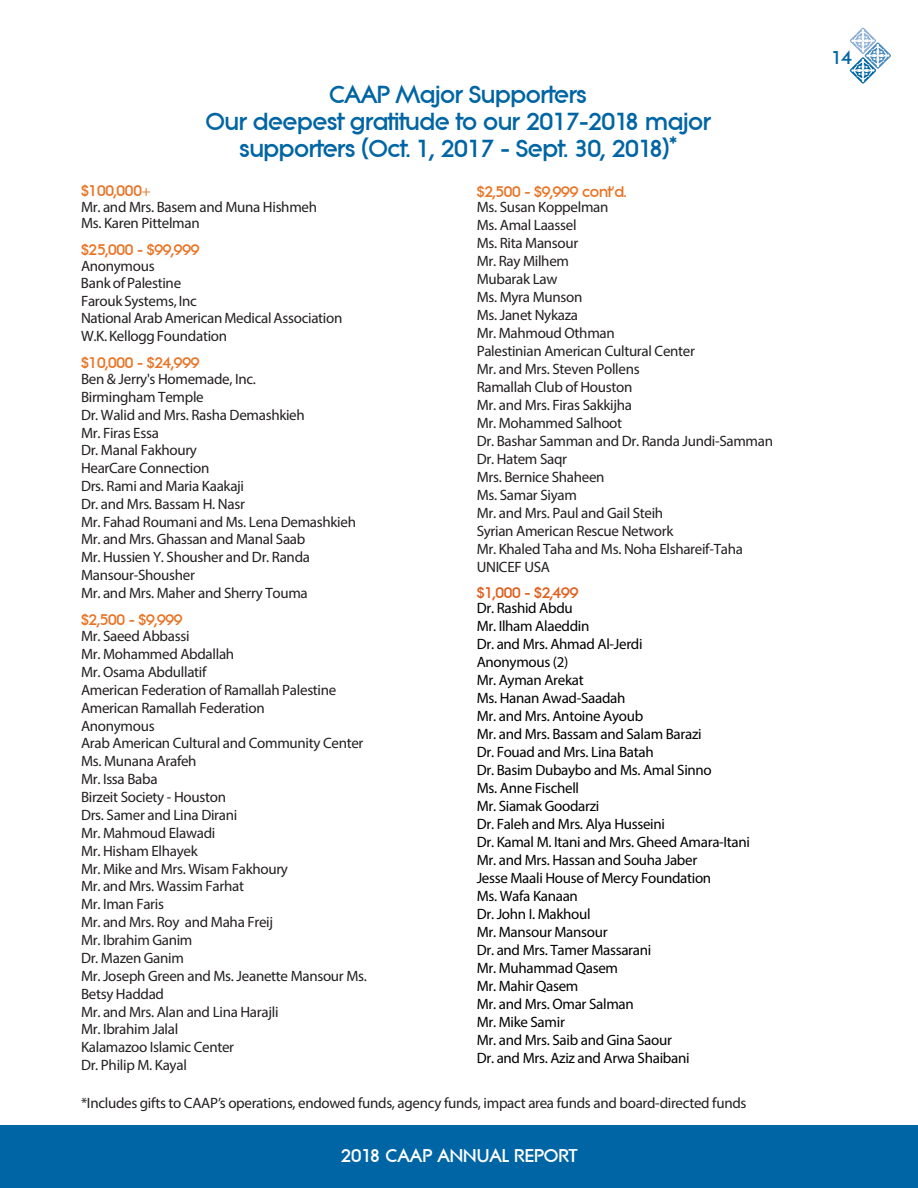
<style>
.page{position:relative;width:918px;height:1188px;background:#fff}
.page>*{position:absolute;margin:0;border:0;box-sizing:border-box;transform-origin:0 0}
.t1{font:24px/27px "Lissen";letter-spacing:-.02em;color:#0065a4;text-align:center}
.t2{font:18px "Lissen";color:#fff}
.t3{font:18px "Lissen";color:#0065a4}
.t4{font:15px/17.9px "Myriad Pro";letter-spacing:-.02em;color:#231f20}
.t5{font:15px/18px "Myriad Pro";letter-spacing:-.02em;color:#000}
.t6{font:15px "Lissen";letter-spacing:-.02em;color:#e97324}
.t7{font:15px "Lissen";letter-spacing:-.02em;color:#e15d1c}
.s1{font-family:"Lissen";color:#e97324}
.s2{color:#e97324}
</style>
<div class="page">
<div style="left:0;top:1125px;width:918px;height:63px;background:#0065a4"></div>
<svg style="left:850px;top:27px;width:41px;height:57px"></svg>
<p class="t1" style="left:205px;top:81px;width:507px">CAAP Major Supporters<br>Our deepest gratitude to our 2017-2018 major supporters (Oct. 1, 2017 - Sept. 30, 2018)*</p>
<p class="t4" style="left:81px;top:184px;width:238px;line-height:15px"><span class="s1">$100,000</span><span class="s2">+<br></span>Mr. and Mrs. Basem and Muna Hishmeh</p>
<p class="t4" style="left:81px;top:210px;width:120px;line-height:27px">Ms. Karen Pittelman <span class="s1">$25,000 - $99,999</span></p>
<p class="t4" style="left:81px;top:257px;width:263px;line-height:17.4px">Anonymous<br>Bank of Palestine<br>Farouk Systems, Inc<br>National Arab American Medical Association<br>W.K. Kellogg Foundation</p>
<p class="t4" style="left:81px;top:354px;width:176px;line-height:16.2px"><span class="s1">$10,000 - $24,999<br></span>Ben &amp; Jerry's Homemade, Inc.</p>
<p class="t4" style="left:81px;top:388px;width:277px">Birmingham Temple<br>Dr. Walid and Mrs. Rasha Demashkieh<br>Mr. Firas Essa<br>Dr. Manal Fakhoury<br>HearCare Connection<br>Drs. Rami and Maria Kaakaji<br>Dr. and Mrs. Bassam H. Nasr<br>Mr. Fahad Roumani and Ms. Lena Demashkieh<br>Mr. and Mrs. Ghassan and Manal Saab<br>Mr. Hussien Y. Shousher and Dr. Randa<br>Mansour-Shousher<br>Mr. and Mrs. Maher and Sherry Touma</p>
<p class="t4" style="left:81px;top:612px;width:110px;line-height:16.2px"><span class="s1">$2,500 - $9,999<br></span>Mr. Saeed Abbassi</p>
<p class="t4" style="left:81px;top:645px;width:287px">Mr. Mohammed Abdallah<br>Mr. Osama Abdullatif<br>American Federation of Ramallah Palestine<br>American Ramallah Federation<br>Anonymous<br>Arab American Cultural and Community Center<br>Ms. Munana Arafeh<br>Mr. Issa Baba<br>Birzeit Society - Houston<br>Drs. Samer and Lina Dirani<br>Mr. Mahmoud Elawadi<br>Mr. Hisham Elhayek<br>Mr. Mike and Mrs. Wisam Fakhoury<br>Mr. and Mrs. Wassim Farhat<br>Mr. Iman Faris<br>Mr. and Mrs. Roy and Maha Freij<br>Mr. Ibrahim Ganim<br>Dr. Mazen Ganim<br>Mr. Joseph Green and Ms. Jeanette Mansour Ms.<br>Betsy Haddad<br>Mr. and Mrs. Alan and Lina Harajli<br>Mr. Ibrahim Jalal<br>Kalamazoo Islamic Center<br>Dr. Philip M. Kayal</p>
<p class="t4" style="left:81px;top:1094px;width:667px">*Includes gifts to CAAP’s operations, endowed funds, agency funds, impact area funds and board-directed funds</p>
<p class="t6" style="left:477px;top:183px;width:151px">$2,500 - $9,999 cont'd.</p>
<p class="t4" style="left:477px;top:198px;width:298px">Ms. Susan Koppelman<br>Ms. Amal Laassel<br>Ms. Rita Mansour<br>Mr. Ray Milhem<br>Mubarak Law<br>Ms. Myra Munson<br>Ms. Janet Nykaza<br>Mr. Mahmoud Othman<br>Palestinian American Cultural Center<br>Mr. and Mrs. Steven Pollens<br>Ramallah Club of Houston<br>Mr. and Mrs. Firas Sakkijha<br>Mr. Mohammed Salhoot<br>Dr. Bashar Samman and Dr. Randa Jundi-Samman<br>Dr. Hatem Saqr<br>Mrs. Bernice Shaheen<br>Ms. Samar Siyam<br>Mr. and Mrs. Paul and Gail Steih<br>Syrian American Rescue Network<br>Mr. Khaled Taha and Ms. Noha Elshareif-Taha<br>UNICEF USA</p>
<p class="t7" style="left:477px;top:584px;width:103px">$1,000 - $2,499</p>
<p class="t5" style="left:477px;top:599px;width:275px">Dr. Rashid Abdu<br>Mr. Ilham Alaeddin<br>Dr. and Mrs. Ahmad Al-Jerdi<br>Anonymous (2)<br>Mr. Ayman Arekat<br>Ms. Hanan Awad-Saadah<br>Mr. and Mrs. Antoine Ayoub<br>Mr. and Mrs. Bassam and Salam Barazi<br>Dr. Fouad and Mrs. Lina Batah<br>Dr. Basim Dubaybo and Ms. Amal Sinno<br>Ms. Anne Fischell<br>Mr. Siamak Goodarzi<br>Dr. Faleh and Mrs. Alya Husseini<br>Dr. Kamal M. Itani and Mrs. Gheed Amara-Itani<br>Mr. and Mrs. Hassan and Souha Jaber<br>Jesse Maali House of Mercy Foundation<br>Ms. Wafa Kanaan<br>Dr. John I. Makhoul<br>Mr. Mansour Mansour<br>Dr. and Mrs. Tamer Massarani<br>Mr. Muhammad Qasem<br>Mr. Mahir Qasem<br>Mr. and Mrs. Omar Salman<br>Mr. Mike Samir<br>Mr. and Mrs. Saib and Gina Saour<br>Dr. and Mrs. Aziz and Arwa Shaibani</p>
<p class="t2" style="left:341px;top:1145px;width:238px">2018 CAAP ANNUAL REPORT</p>
<p class="t3" style="left:831px;top:47px;width:22px">14</p>
</div>
